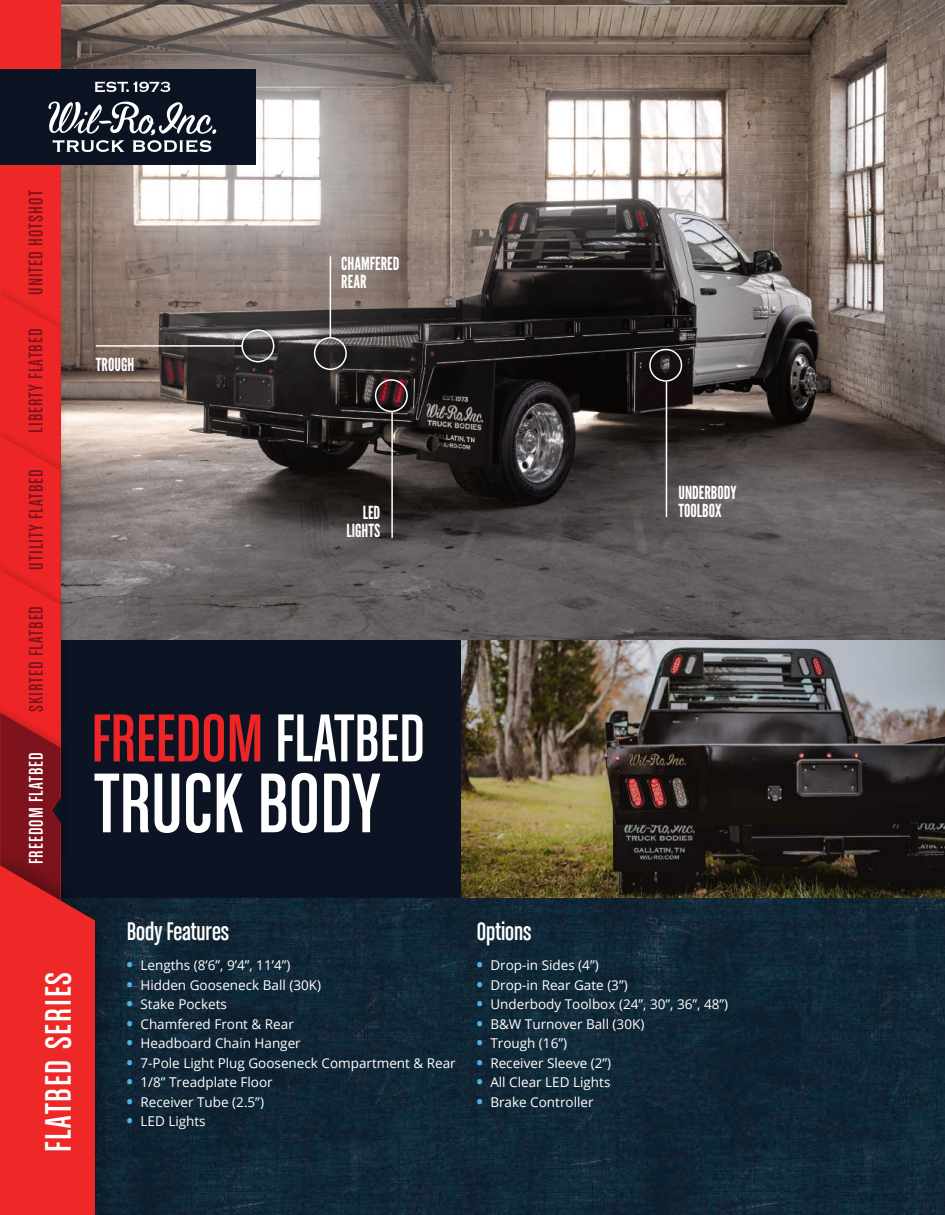
<style>
.page{position:relative;width:945px;height:1215px;background:#fff}
.page>*{position:absolute;margin:0;border:0;box-sizing:border-box;transform-origin:0 0}
.t1{font:90px "Chalet Comprime Cologne Sixty";color:#fff}
.t2{font:72px "Chalet Comprime Cologne Sixty";color:#ee2526}
.t3{font:39px "Chalet Comprime Cologne Sixty";letter-spacing:.05em;color:#fff}
.t4{font:27px "Chalet Comprime Cologne Sixty";color:#fff}
.t5{font:21px "Chalet Comprime Cologne Sixty";letter-spacing:.05em;color:#7f131d}
.t6{font:21px "Chalet Comprime Cologne Sixty";letter-spacing:.05em;color:#fff}
.t7{font:18px/18px "League Gothic";color:#fff}
.t8{font:13.5px "Open Sans";color:#fff}
.s1{color:#fff}
.s2{font-weight:800;font-size:15px;color:#4cb4e5}
</style>
<div class="page">
<img style="left:60px;top:0;width:885px;height:640px">
<div style="left:60px;top:640px;width:417px;height:258px;background:#0c1423"></div>
<img style="left:461px;top:640px;width:484px;height:258px">
<img style="left:130px;top:898px;width:815px;height:317px">
<img style="left:233px;top:319px;width:54px;height:54px">
<div style="left:241px;top:329px;width:33px;height:33px;border:2px solid #fff;border-radius:50%"></div>
<hr style="left:96px;top:345px;width:146px;height:2px;background:#fff">
<div style="left:0;top:0;width:60px;height:1214px;background:#ee2827"></div>
<img style="left:0;top:280px;width:70px;height:13px">
<img style="left:95px;top:898px;width:35px;height:317px">
<svg style="left:0;top:293px;width:95px;height:921px"></svg>
<div style="left:0;top:70px;width:255px;height:95px;background:#0b1323"></div>
<svg style="left:48px;top:102px;width:168px;height:50px"></svg>
<svg style="left:95px;top:81px;width:75px;height:11px"></svg>
<img style="left:639px;top:339px;width:54px;height:54px">
<div style="left:649px;top:349px;width:33px;height:33px;border:2px solid #fff;border-radius:50%"></div>
<hr style="left:666px;top:382px;width:1px;height:135px;background:#fff">
<img style="left:365px;top:369px;width:54px;height:54px">
<div style="left:375px;top:379px;width:33px;height:33px;border:2px solid #fff;border-radius:50%"></div>
<hr style="left:391px;top:412px;width:2px;height:126px;background:#fff">
<img style="left:304px;top:328px;width:54px;height:54px">
<div style="left:314px;top:337px;width:33px;height:33px;border:2px solid #fff;border-radius:50%"></div>
<hr style="left:330px;top:256px;width:1px;height:82px;background:#fff">
<hr style="left:0;top:1214px;width:95px;height:1px;background:#ee2526">
<h3 class="t5" style="left:24px;top:295px;width:106px;rotate:-90deg">UNITED HOTSHOT</h3>
<h3 class="t5" style="left:24px;top:433px;width:105px;rotate:-90deg">LIBERTY FLATBED</h3>
<h3 class="t5" style="left:25px;top:570px;width:102px;rotate:-90deg">UTILITY FLATBED</h3>
<h3 class="t5" style="left:25px;top:712px;width:107px;rotate:-90deg">SKIRTED FLATBED</h3>
<h3 class="t6" style="left:25px;top:864px;width:114px;rotate:-90deg">FREEDOM FLATBED</h3>
<h3 class="t7" style="left:96px;top:355px;width:40px">TROUGH</h3>
<h3 class="t7" style="left:341px;top:254px;width:60px">CHAMFERED<br>REAR</h3>
<h3 class="t7" style="left:678px;top:484px;width:60px">UNDERBODY</h3>
<h3 class="t7" style="left:363px;top:504px;width:19px">LED</h3>
<h3 class="t7" style="left:678px;top:502px;width:45px">TOOLBOX</h3>
<h3 class="t7" style="left:346px;top:522px;width:35px">LIGHTS</h3>
<h2 class="t2" style="left:91px;top:698px;width:335px">FREEDOM <span class="s1">FLATBED</span></h2>
<h1 class="t1" style="left:94px;top:754px;width:287px">TRUCK BODY</h1>
<h3 class="t3" style="left:37px;top:1152px;width:182px;rotate:-90deg">FLATBED SERIES</h3>
<h3 class="t4" style="left:127px;top:917px;width:104px">Body Features</h3>
<p class="t8" style="left:127px;top:956px;width:165px"><span class="s2">•</span> Lengths (8’6”, 9’4”, 11’4”)</p>
<p class="t8" style="left:127px;top:976px;width:196px"><span class="s2">•</span> Hidden Gooseneck Ball (30K)</p>
<p class="t8" style="left:127px;top:995px;width:102px"><span class="s2">•</span> Stake Pockets</p>
<p class="t8" style="left:127px;top:1015px;width:169px"><span class="s2">•</span> Chamfered Front &amp; Rear</p>
<p class="t8" style="left:127px;top:1034px;width:175px"><span class="s2">•</span> Headboard Chain Hanger</p>
<p class="t8" style="left:127px;top:1054px;width:330px"><span class="s2">•</span> 7-Pole Light Plug Gooseneck Compartment &amp; Rear</p>
<p class="t8" style="left:127px;top:1073px;width:147px"><span class="s2">•</span> 1/8” Treadplate Floor</p>
<p class="t8" style="left:127px;top:1093px;width:139px"><span class="s2">•</span> Receiver Tube (2.5”)</p>
<p class="t8" style="left:127px;top:1112px;width:80px"><span class="s2">•</span> LED Lights</p>
<h3 class="t4" style="left:477px;top:917px;width:56px">Options</h3>
<p class="t8" style="left:477px;top:956px;width:124px"><span class="s2">•</span> Drop-in Sides (4”)</p>
<p class="t8" style="left:477px;top:976px;width:153px"><span class="s2">•</span> Drop-in Rear Gate (3”)</p>
<p class="t8" style="left:477px;top:995px;width:253px"><span class="s2">•</span> Underbody Toolbox (24”, 30”, 36”, 48”)</p>
<p class="t8" style="left:477px;top:1015px;width:169px"><span class="s2">•</span> B&amp;W Turnover Ball (30K)</p>
<p class="t8" style="left:477px;top:1034px;width:92px"><span class="s2">•</span> Trough (16”)</p>
<p class="t8" style="left:477px;top:1054px;width:136px"><span class="s2">•</span> Receiver Sleeve (2”)</p>
<p class="t8" style="left:477px;top:1073px;width:135px"><span class="s2">•</span> All Clear LED Lights</p>
<p class="t8" style="left:477px;top:1093px;width:118px"><span class="s2">•</span> Brake Controller</p>
</div>
